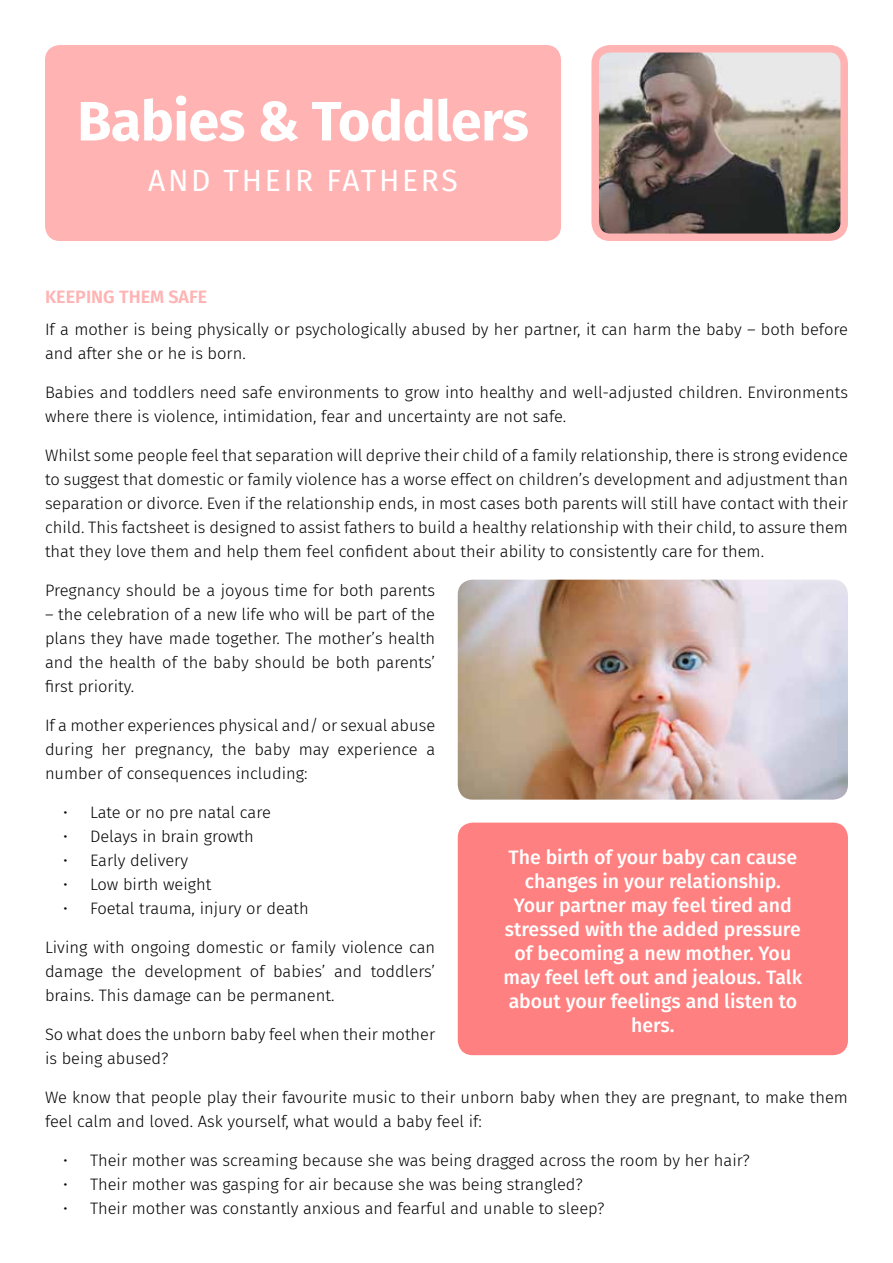
<style>
.page{position:relative;width:893px;height:1263px;background:#fff}
.page>*{position:absolute;margin:0;border:0;box-sizing:border-box;transform-origin:0 0}
.t1{font:700 55.5px "Fira Sans";letter-spacing:-.01em;color:#fff}
.t2{font:30px "Fira Sans";letter-spacing:.09em;color:#fff}
.t3{font:500 19.5px/24px "Fira Sans";color:#fff;text-align:center}
.t4{font:600 18px "Fira Sans";color:#ffb3b3}
.t5{font:300 16.5px/24px "Fira Sans";color:#000}
</style>
<div class="page">
<div style="left:458px;top:823px;width:390px;height:232px;background:#ff8080;border-radius:15px"></div>
<div style="left:45px;top:45px;width:516px;height:196px;background:#ffb3b3;border-radius:15px"></div>
<img style="left:600px;top:54px;width:239px;height:178px">
<div style="left:591px;top:45px;width:257px;height:196px;border:8px solid #ffb3b3;border-radius:15px"></div>
<img style="left:458px;top:580px;width:390px;height:220px">
<h1 class="t1" style="left:77px;top:74px;width:453px">Babies &amp; Toddlers</h1>
<h2 class="t2" style="left:148px;top:158px;width:311px">AND THEIR FATHERS</h2>
<p class="t4" style="left:45px;top:282px;width:164px">KEEPING THEM SAFE</p>
<p class="t5" style="left:45px;top:317px;width:804px">If a mother is being physically or psychologically abused by her partner, it can harm the baby – both before and after she or he is born.</p>
<p class="t5" style="left:45px;top:380px;width:804px">Babies and toddlers need safe environments to grow into healthy and well-adjusted children. Environments where there is violence, intimidation, fear and uncertainty are not safe.</p>
<p class="t5" style="left:45px;top:443px;width:804px;text-align:justify">Whilst some people feel that separation will deprive their child of a family relationship, there is strong evidence to suggest that domestic or family violence has a worse effect on children’s development and adjustment than separation or divorce. Even if the relationship ends, in most cases both parents will still have contact with their child. This factsheet is designed to assist fathers to build a healthy relationship with their child, to assure them that they love them and help them feel confident about their ability to consistently care for them.</p>
<p class="t5" style="left:45px;top:578px;width:392px">Pregnancy should be a joyous time for both parents</p>
<p class="t5" style="left:45px;top:602px;width:392px;text-align:justify">– the celebration of a new life who will be part of the plans they have made together. The mother’s health and the health of the baby should be both parents’ first priority.</p>
<p class="t5" style="left:45px;top:713px;width:392px;text-align:justify">If a mother experiences physical and/ or sexual abuse during her pregnancy, the baby may experience a number of consequences including:</p>
<p class="t5" style="left:63px;top:800px;width:209px">• Late or no pre natal care</p>
<p class="t5" style="left:63px;top:824px;width:192px">• Delays in brain growth</p>
<p class="t5" style="left:63px;top:848px;width:127px">• Early delivery</p>
<p class="t5" style="left:63px;top:872px;width:150px">• Low birth weight</p>
<p class="t5" style="left:63px;top:896px;width:247px">• Foetal trauma, injury or death</p>
<p class="t5" style="left:45px;top:935px;width:392px;text-align:justify">Living with ongoing domestic or family violence can damage the development of babies’ and toddlers’ brains. This damage can be permanent.</p>
<p class="t5" style="left:45px;top:1022px;width:392px">So what does the unborn baby feel when their mother is being abused?</p>
<p class="t5" style="left:45px;top:1085px;width:804px">We know that people play their favourite music to their unborn baby when they are pregnant, to make them feel calm and loved. Ask yourself, what would a baby feel if:</p>
<p class="t5" style="left:63px;top:1148px;width:688px">• Their mother was screaming because she was being dragged across the room by her hair?</p>
<p class="t5" style="left:63px;top:1172px;width:521px">• Their mother was gasping for air because she was being strangled?</p>
<p class="t5" style="left:63px;top:1196px;width:543px">• Their mother was constantly anxious and fearful and unable to sleep?</p>
<p class="t3" style="left:504px;top:844px;width:300px">The birth of your baby can cause changes in your relationship.<br>Your partner may feel tired and stressed with the added pressure of becoming a new mother. You may feel left out and jealous. Talk about your feelings and listen to hers.</p>
</div>
